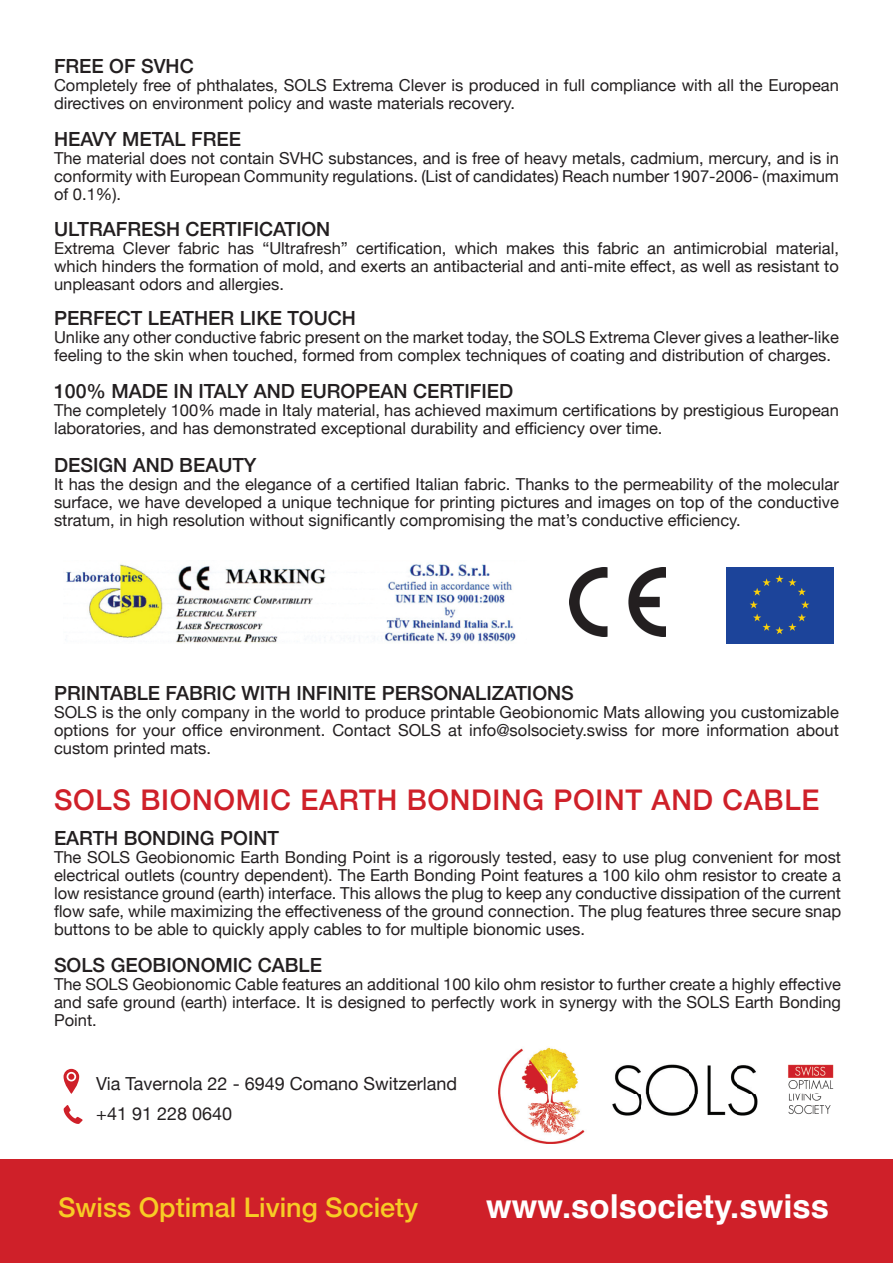
<style>
.page{position:relative;width:893px;height:1263px;background:#fff}
.page>*{position:absolute;margin:0;border:0;box-sizing:border-box;transform-origin:0 0}
.t1{font:700 33px "Helvetica";color:#fff}
.t2{font:500 28.5px "Helvetica Neue";letter-spacing:.025em;color:#cf2029}
.t3{font:500 27px "Helvetica Neue";color:#f7cc25}
.t4{font:500 19.5px "Helvetica Neue";color:#231f20}
.t5{font:18px/30px "Helvetica Neue";color:#231f20}
.t6{font:16.5px/18px "Helvetica Neue";color:#231f20;text-align:justify}
</style>
<div class="page">
<img style="left:569px;top:568px;width:97px;height:68px">
<div style="left:726px;top:567px;width:107px;height:76px;background:#1c449a"></div>
<div style="left:0;top:1159px;width:893px;height:104px;background:#cf2029"></div>
<svg style="left:64px;top:1105px;width:19px;height:19px"></svg>
<svg style="left:64px;top:1069px;width:15px;height:25px"></svg>
<img style="left:498px;top:1047px;width:335px;height:97px">
<img style="left:66px;top:564px;width:450px;height:79px">
<p class="t4" style="left:54px;top:50px;width:141px">FREE OF SVHC</p>
<p class="t6" style="left:54px;top:77px;width:786px">Completely free of phthalates, SOLS Extrema Clever is produced in full compliance with all the European directives on environment policy and waste materials recovery.</p>
<p class="t4" style="left:54px;top:123px;width:189px">HEAVY METAL FREE</p>
<p class="t6" style="left:54px;top:150px;width:786px">The material does not contain SVHC substances, and is free of heavy metals, cadmium, mercury, and is in conformity with European Community regulations. (List of candidates) Reach number 1907-2006- (maximum of 0.1%).</p>
<p class="t4" style="left:54px;top:213px;width:278px">ULTRAFRESH CERTIFICATION</p>
<p class="t6" style="left:54px;top:240px;width:786px">Extrema Clever fabric has “Ultrafresh” certification, which makes this fabric an antimicrobial material, which hinders the formation of mold, and exerts an antibacterial and anti-mite effect, as well as resistant to unpleasant odors and allergies.</p>
<p class="t4" style="left:54px;top:302px;width:303px">PERFECT LEATHER LIKE TOUCH</p>
<p class="t6" style="left:54px;top:329px;width:786px">Unlike any other conductive fabric present on the market today, the SOLS Extrema Clever gives a leather-like feeling to the skin when touched, formed from complex techniques of coating and distribution of charges.</p>
<p class="t4" style="left:54px;top:376px;width:461px">100% MADE IN ITALY AND EUROPEAN CERTIFIED</p>
<p class="t6" style="left:54px;top:403px;width:786px">The completely 100% made in Italy material, has achieved maximum certifications by prestigious European laboratories, and has demonstrated exceptional durability and efficiency over time.</p>
<p class="t4" style="left:54px;top:450px;width:204px">DESIGN AND BEAUTY</p>
<p class="t6" style="left:54px;top:476px;width:786px">It has the design and the elegance of a certified Italian fabric. Thanks to the permeability of the molecular surface, we have developed a unique technique for printing pictures and images on top of the conductive stratum, in high resolution without significantly compromising the mat’s conductive efficiency.</p>
<p class="t4" style="left:54px;top:677px;width:521px">PRINTABLE FABRIC WITH INFINITE PERSONALIZATIONS</p>
<p class="t6" style="left:54px;top:704px;width:786px">SOLS is the only company in the world to produce printable Geobionomic Mats allowing you customizable options for your office environment. Contact SOLS at info@solsociety.swiss for more information about custom printed mats.</p>
<h2 class="t2" style="left:54px;top:777px;width:767px">SOLS BIONOMIC EARTH BONDING POINT AND CABLE</h2>
<p class="t4" style="left:54px;top:822px;width:227px">EARTH BONDING POINT</p>
<p class="t6" style="left:54px;top:849px;width:789px">The SOLS Geobionomic Earth Bonding Point is a rigorously tested, easy to use plug convenient for most electrical outlets (country dependent). The Earth Bonding Point features a 100 kilo ohm resistor to create a low resistance ground (earth) interface. This allows the plug to keep any conductive dissipation of the current flow safe, while maximizing the effectiveness of the ground connection. The plug features three secure snap buttons to be able to quickly apply cables to for multiple bionomic uses.</p>
<p class="t4" style="left:54px;top:949px;width:270px">SOLS GEOBIONOMIC CABLE</p>
<p class="t6" style="left:54px;top:976px;width:789px">The SOLS Geobionomic Cable features an additional 100 kilo ohm resistor to further create a highly effective and safe ground (earth) interface. It is designed to perfectly work in synergy with the SOLS Earth Bonding Point.</p>
<p class="t5" style="left:96px;top:1070px;width:362px">Via Tavernola 22 - 6949 Comano Switzerland +41 91 228 0640</p>
<h3 class="t3" style="left:58px;top:1186px;width:362px">Swiss Optimal Living Society</h3>
<h1 class="t1" style="left:486px;top:1180px;width:345px">www.solsociety.swiss</h1>
</div>
